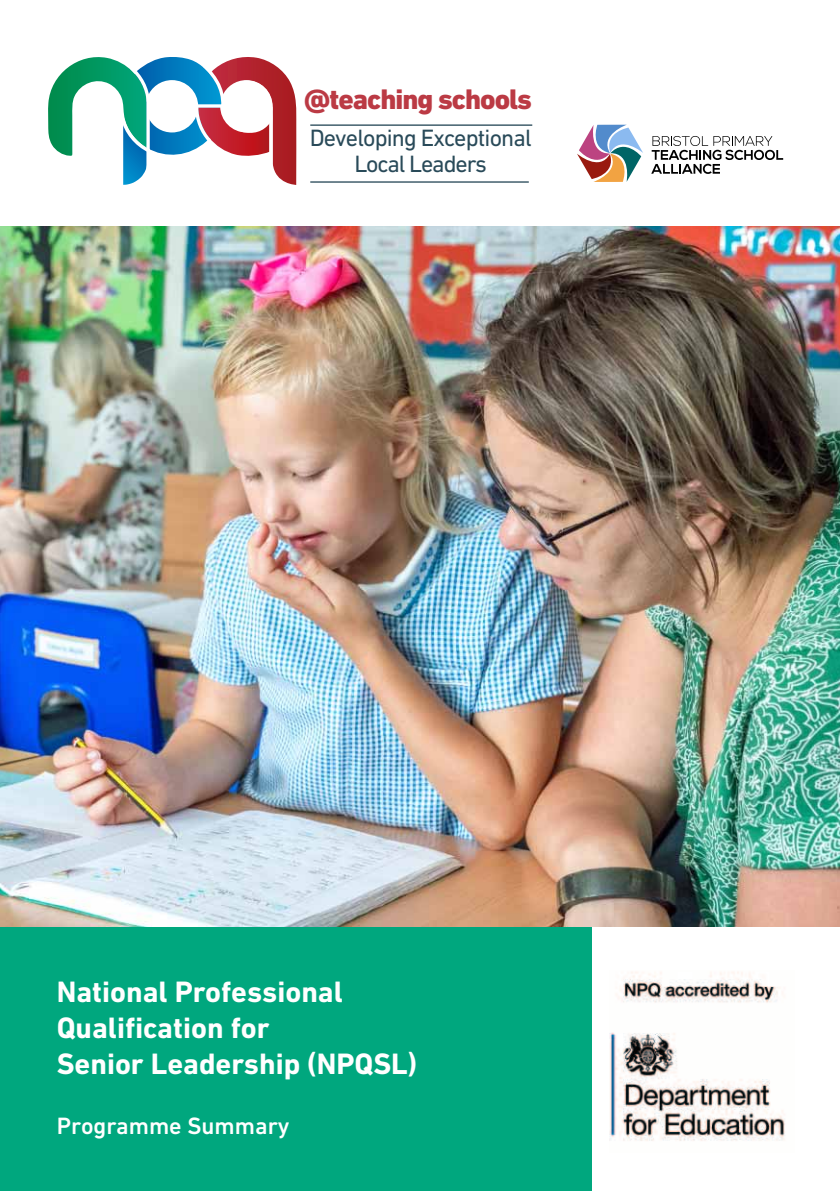
<style>
.page{position:relative;width:840px;height:1191px;background:#fff}
.page>*{position:absolute;margin:0;border:0;box-sizing:border-box;transform-origin:0 0}
.t1{font:700 30px/36px "DIN Next W1 G";color:#fff}
.t2{font:800 28.8px "DIN Next W1 G";letter-spacing:-.035em;color:#bb3a44}
.t3{font:24px/26px "DIN Next W1 G";letter-spacing:-.035em;color:#294a59;text-align:center}
.t4{font:500 24px "DIN Next W1 G";color:#fff}
</style>
<div class="page">
<div style="left:0;top:768px;width:591px;height:423px;background:#00a77e"></div>
<img style="left:0;top:227px;width:839px;height:699px">
<img style="left:609px;top:972px;width:176px;height:169px">
<hr style="left:310px;top:124px;width:222px;height:2px;background:#294a59">
<hr style="left:310px;top:181px;width:218px;height:2px;background:#294a59">
<svg style="left:48px;top:57px;width:248px;height:128px"></svg>
<svg style="left:146px;top:97px;width:4px;height:80px"></svg>
<hr style="left:269px;top:107px;width:3px;height:80px;background:#fff">
<svg style="left:178px;top:104px;width:51px;height:4px"></svg>
<svg style="left:577px;top:125px;width:66px;height:57px"></svg>
<svg style="left:651px;top:136px;width:131px;height:38px"></svg>
<p class="t2" style="left:303px;top:82px;width:229px">@teaching schools</p>
<p class="t3" style="left:309px;top:125px;width:223px">Developing Exceptional<br>Local Leaders</p>
<p class="t1" style="left:57px;top:973px;width:361px">National Professional<br>Qualification for<br>Senior Leadership (NPQSL)</p>
<p class="t4" style="left:57px;top:1111px;width:234px">Programme Summary</p>
</div>
